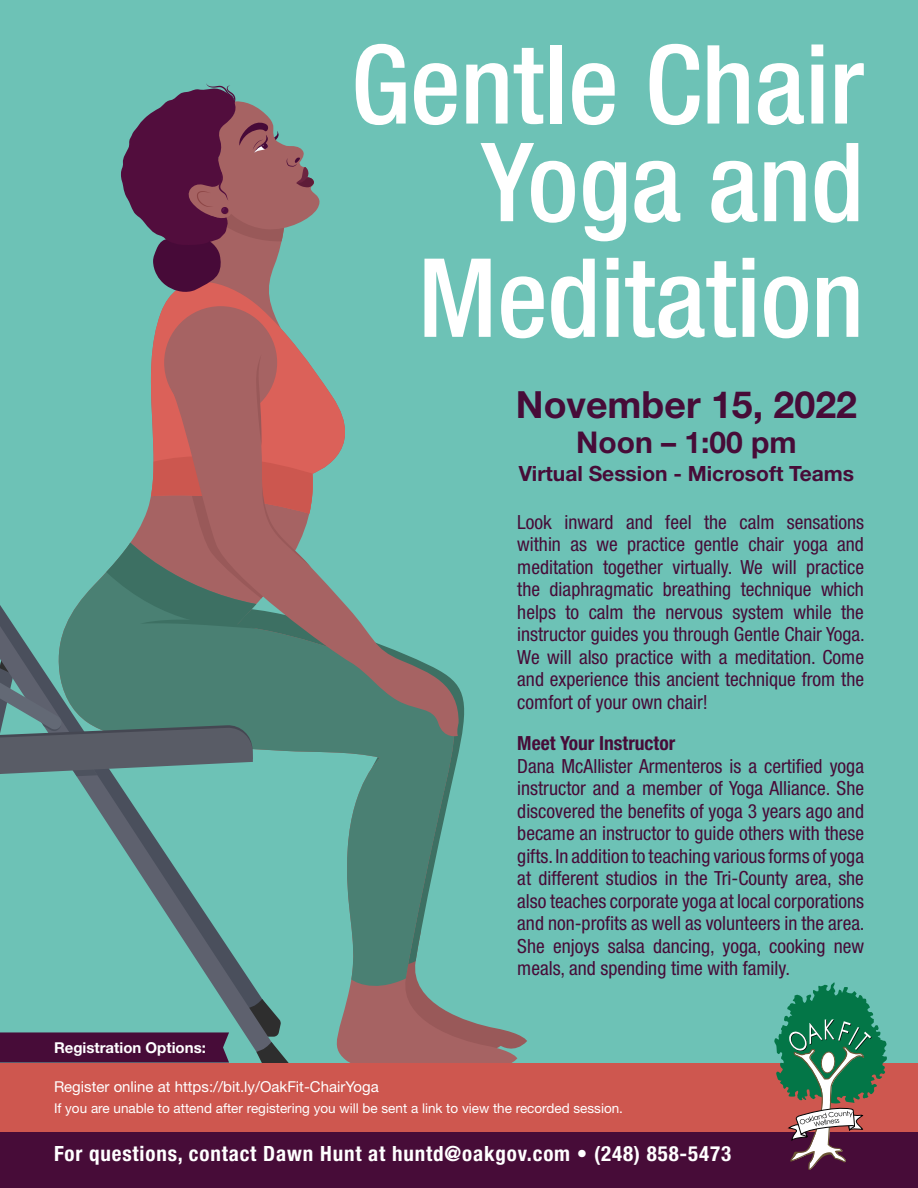
<style>
.page{position:relative;width:918px;height:1188px;background:#6dc2b6}
.page>*{position:absolute;margin:0;border:0;box-sizing:border-box;transform-origin:0 0}
.t1{font:500 condensed 109.5px/97.6px "Helvetica Neue LT Std";color:#fff;text-align:right}
.t2{font:700 37.5px "Helvetica Neue LT Std";color:#470c38}
.t3{font:700 30px "Helvetica Neue LT Std";color:#470c38}
.t4{font:700 condensed 21px "Helvetica Neue LT Std";letter-spacing:.04em;color:#fff}
.t5{font:700 21px "Helvetica Neue LT Std";color:#470c38}
.t6{font:condensed 19.5px/22.5px "Helvetica Neue LT Std";color:#470c38;text-align:justify}
.t7{font:700 condensed 19.5px "Helvetica Neue LT Std";color:#470c38}
.t8{font:15px "Helvetica Neue LT Std";color:#fff}
.t9{font:700 15px "Helvetica Neue LT Std";color:#fff}
.t10{font:13.5px "Helvetica Neue LT Std";color:#fff}
</style>
<div class="page">
<svg style="left:336px;top:690px;width:181px;height:373px"></svg>
<svg style="left:291px;top:688px;width:169px;height:307px"></svg>
<svg style="left:290px;top:383px;width:169px;height:357px"></svg>
<svg style="left:121px;top:83px;width:202px;height:546px"></svg>
<svg style="left:0;top:448px;width:290px;height:203px"></svg>
<div style="left:0;top:1126px;width:918px;height:62px;background:#470c38"></div>
<div style="left:0;top:1063px;width:918px;height:69px;background:#ce574f"></div>
<svg style="left:0;top:651px;width:291px;height:412px"></svg>
<svg style="left:774px;top:982px;width:113px;height:188px"></svg>
<h1 class="t1" style="left:351px;top:34px;width:514px">Gentle Chair<br>Yoga and</h1>
<h1 class="t1" style="left:418px;top:248px;width:447px">Meditation</h1>
<h2 class="t2" style="left:516px;top:382px;width:343px">November 15, 2022</h2>
<h3 class="t3" style="left:576px;top:423px;width:222px">Noon – 1:00 pm</h3>
<p class="t5" style="left:519px;top:460px;width:337px">Virtual Session - Microsoft Teams</p>
<p class="t6" style="left:517px;top:510px;width:349px">Look inward and feel the calm sensations within as we practice gentle chair yoga and meditation together virtually. We will practice the diaphragmatic breathing technique which helps to calm the nervous system while the instructor guides you through Gentle Chair Yoga.<br>We will also practice with a meditation. Come and experience this ancient technique from the comfort of your own chair!</p>
<p class="t7" style="left:517px;top:731px;width:159px">Meet Your Instructor</p>
<p class="t6" style="left:517px;top:754px;width:349px">Dana McAllister Armenteros is a certified yoga instructor and a member of Yoga Alliance. She discovered the benefits of yoga 3 years ago and became an instructor to guide others with these gifts. In addition to teaching various forms of yoga at different studios in the Tri-County area, she also teaches corporate yoga at local corporations and non-profits as well as volunteers in the area.<br>She enjoys salsa dancing, yoga, cooking new meals, and spending time with family.</p>
<p class="t9" style="left:54px;top:1039px;width:153px">Registration Options:</p>
<p class="t8" style="left:54px;top:1078px;width:326px">Register online at https://bit.ly/OakFit-ChairYoga</p>
<p class="t10" style="left:54px;top:1100px;width:571px">If you are unable to attend after registering you will be sent a link to view the recorded session.</p>
<p class="t4" style="left:54px;top:1141px;width:679px">For questions, contact Dawn Hunt at huntd@oakgov.com • (248) 858-5473</p>
</div>
